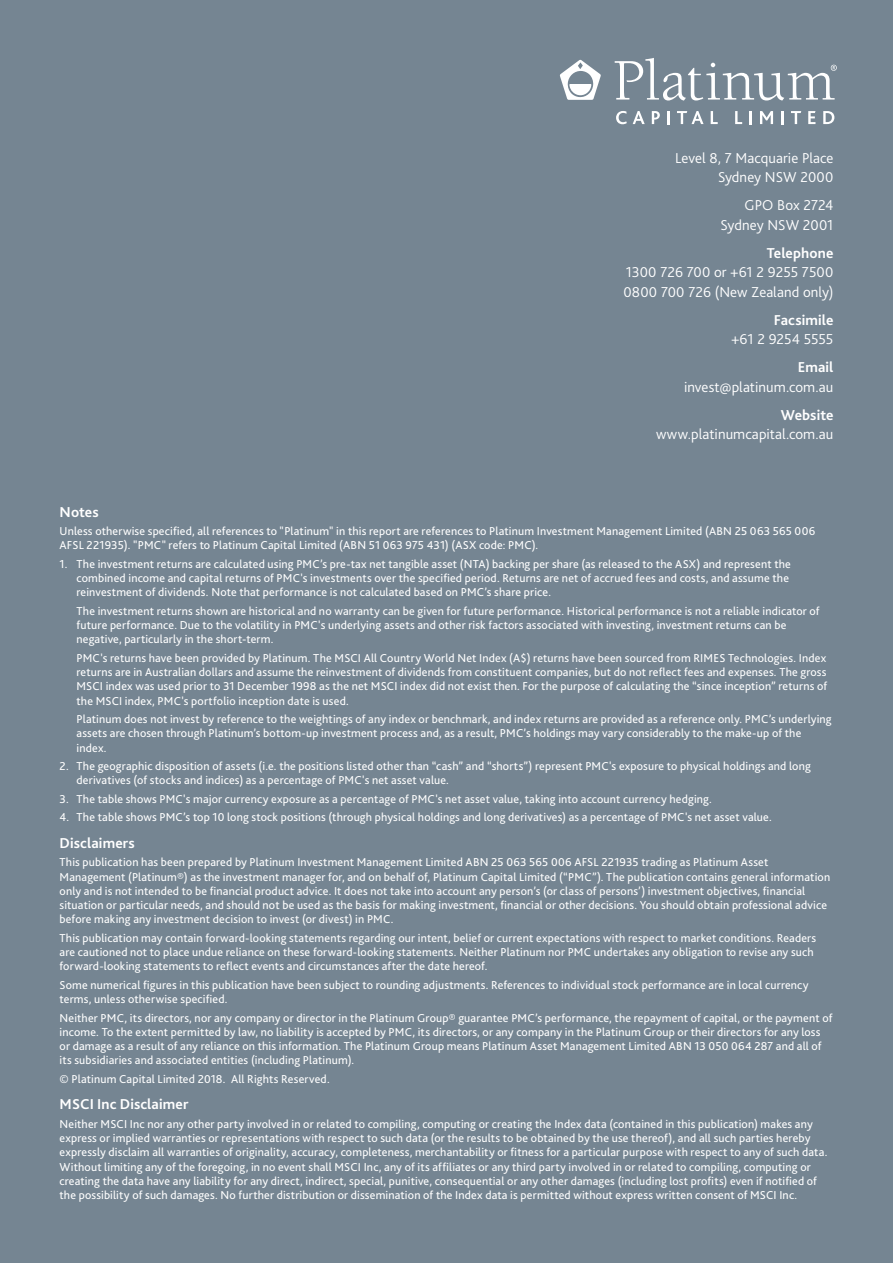
<style>
.page{position:relative;width:893px;height:1263px;background:#758592}
.page>*{position:absolute;margin:0;border:0;box-sizing:border-box;transform-origin:0 0}
.t1{font:300 15px/19.5px "Bliss 2";letter-spacing:.005em;color:#fff;text-align:right}
.t2{font:700 15px "Bliss 2";letter-spacing:.01em;color:#fff}
.t3{font:12px/14.2px "Bliss 2";letter-spacing:.015em;color:#fff}
</style>
<div class="page">
<svg style="left:615px;top:58px;width:222px;height:43px"></svg>
<svg style="left:560px;top:60px;width:41px;height:40px"></svg>
<svg style="left:616px;top:111px;width:11px;height:13px"></svg>
<svg style="left:633px;top:111px;width:12px;height:13px"></svg>
<svg style="left:652px;top:111px;width:8px;height:13px"></svg>
<svg style="left:667px;top:111px;width:3px;height:13px"></svg>
<svg style="left:677px;top:111px;width:26px;height:13px"></svg>
<svg style="left:711px;top:111px;width:7px;height:13px"></svg>
<svg style="left:735px;top:111px;width:7px;height:13px"></svg>
<svg style="left:749px;top:111px;width:3px;height:13px"></svg>
<svg style="left:760px;top:111px;width:13px;height:13px"></svg>
<svg style="left:781px;top:111px;width:3px;height:13px"></svg>
<svg style="left:791px;top:111px;width:10px;height:13px"></svg>
<svg style="left:808px;top:111px;width:7px;height:13px"></svg>
<svg style="left:823px;top:111px;width:11px;height:13px"></svg>
<p class="t1" style="left:675px;top:148px;width:160px">Level 8, 7 Macquarie Place<br>Sydney NSW 2000</p>
<p class="t1" style="left:721px;top:195px;width:114px">GPO Box 2724<br>Sydney NSW 2001</p>
<p class="t2" style="left:767px;top:243px;width:68px">Telephone</p>
<p class="t1" style="left:623px;top:262px;width:212px;text-align:left">1300 726 700 or +61 2 9255 7500<br>0800 700 726 (New Zealand only)</p>
<p class="t2" style="left:774px;top:310px;width:61px">Facsimile</p>
<p class="t1" style="left:731px;top:329px;width:104px">+61 2 9254 5555</p>
<p class="t2" style="left:798px;top:358px;width:37px">Email</p>
<p class="t1" style="left:684px;top:377px;width:151px">invest@platinum.com.au</p>
<p class="t2" style="left:781px;top:405px;width:54px">Website</p>
<p class="t1" style="left:656px;top:424px;width:179px">www.platinumcapital.com.au</p>
<p class="t2" style="left:60px;top:502px;width:41px">Notes</p>
<p class="t3" style="left:60px;top:524px;width:757px">Unless otherwise specified, all references to "Platinum" in this report are references to Platinum Investment Management Limited (ABN 25 063 565 006<br>AFSL 221935). "PMC" refers to Platinum Capital Limited (ABN 51 063 975 431) (ASX code: PMC).</p>
<p class="t3" style="left:77px;top:556px;width:716px;text-indent:-17px">1. The investment returns are calculated using PMC’s pre-tax net tangible asset (NTA) backing per share (as released to the ASX) and represent the combined income and capital returns of PMC's investments over the specified period. Returns are net of accrued fees and costs, and assume the reinvestment of dividends. Note that performance is not calculated based on PMC’s share price.</p>
<p class="t3" style="left:77px;top:603px;width:745px">The investment returns shown are historical and no warranty can be given for future performance. Historical performance is not a reliable indicator of future performance. Due to the volatility in PMC's underlying assets and other risk factors associated with investing, investment returns can be negative, particularly in the short-term.</p>
<p class="t3" style="left:77px;top:650px;width:752px;text-align:justify">PMC's returns have been provided by Platinum. The MSCI All Country World Net Index (A$) returns have been sourced from RIMES Technologies. Index returns are in Australian dollars and assume the reinvestment of dividends from constituent companies, but do not reflect fees and expenses. The gross MSCI index was used prior to 31 December 1998 as the net MSCI index did not exist then. For the purpose of calculating the “since inception” returns of the MSCI index, PMC's portfolio inception date is used.</p>
<p class="t3" style="left:77px;top:712px;width:757px">Platinum does not invest by reference to the weightings of any index or benchmark, and index returns are provided as a reference only. PMC’s underlying assets are chosen through Platinum’s bottom-up investment process and, as a result, PMC’s holdings may vary considerably to the make-up of the index.</p>
<p class="t3" style="left:77px;top:759px;width:736px;text-indent:-17px">2. The geographic disposition of assets (i.e. the positions listed other than “cash” and “shorts”) represent PMC's exposure to physical holdings and long derivatives (of stocks and indices) as a percentage of PMC's net asset value.</p>
<p class="t3" style="left:60px;top:791px;width:654px">3. The table shows PMC's major currency exposure as a percentage of PMC's net asset value, taking into account currency hedging.</p>
<p class="t3" style="left:60px;top:810px;width:714px">4. The table shows PMC’s top 10 long stock positions (through physical holdings and long derivatives) as a percentage of PMC's net asset value.</p>
<p class="t2" style="left:60px;top:833px;width:77px">Disclaimers</p>
<p class="t3" style="left:60px;top:855px;width:772px">This publication has been prepared by Platinum Investment Management Limited ABN 25 063 565 006 AFSL 221935 trading as Platinum Asset Management (Platinum®) as the investment manager for, and on behalf of, Platinum Capital Limited (“PMC”). The publication contains general information only and is not intended to be financial product advice. It does not take into account any person’s (or class of persons’) investment objectives, financial situation or particular needs, and should not be used as the basis for making investment, financial or other decisions. You should obtain professional advice before making any investment decision to invest (or divest) in PMC.</p>
<p class="t3" style="left:60px;top:930px;width:758px">This publication may contain forward-looking statements regarding our intent, belief or current expectations with respect to market conditions. Readers are cautioned not to place undue reliance on these forward-looking statements. Neither Platinum nor PMC undertakes any obligation to revise any such forward-looking statements to reflect events and circumstances after the date hereof.</p>
<p class="t3" style="left:60px;top:977px;width:751px">Some numerical figures in this publication have been subject to rounding adjustments. References to individual stock performance are in local currency terms, unless otherwise specified.</p>
<p class="t3" style="left:60px;top:1010px;width:774px">Neither PMC, its directors, nor any company or director in the Platinum Group® guarantee PMC’s performance, the repayment of capital, or the payment of income. To the extent permitted by law, no liability is accepted by PMC, its directors, or any company in the Platinum Group or their directors for any loss or damage as a result of any reliance on this information. The Platinum Group means Platinum Asset Management Limited ABN 13 050 064 287 and all of its subsidiaries and associated entities (including Platinum).</p>
<p class="t3" style="left:60px;top:1071px;width:272px">© Platinum Capital Limited 2018. All Rights Reserved.</p>
<p class="t2" style="left:60px;top:1095px;width:131px">MSCI Inc Disclaimer</p>
<p class="t3" style="left:60px;top:1116px;width:769px">Neither MSCI Inc nor any other party involved in or related to compiling, computing or creating the Index data (contained in this publication) makes any express or implied warranties or representations with respect to such data (or the results to be obtained by the use thereof), and all such parties hereby expressly disclaim all warranties of originality, accuracy, completeness, merchantability or fitness for a particular purpose with respect to any of such data.<br>Without limiting any of the foregoing, in no event shall MSCI Inc, any of its affiliates or any third party involved in or related to compiling, computing or creating the data have any liability for any direct, indirect, special, punitive, consequential or any other damages (including lost profits) even if notified of the possibility of such damages. No further distribution or dissemination of the Index data is permitted without express written consent of MSCI Inc.</p>
</div>
